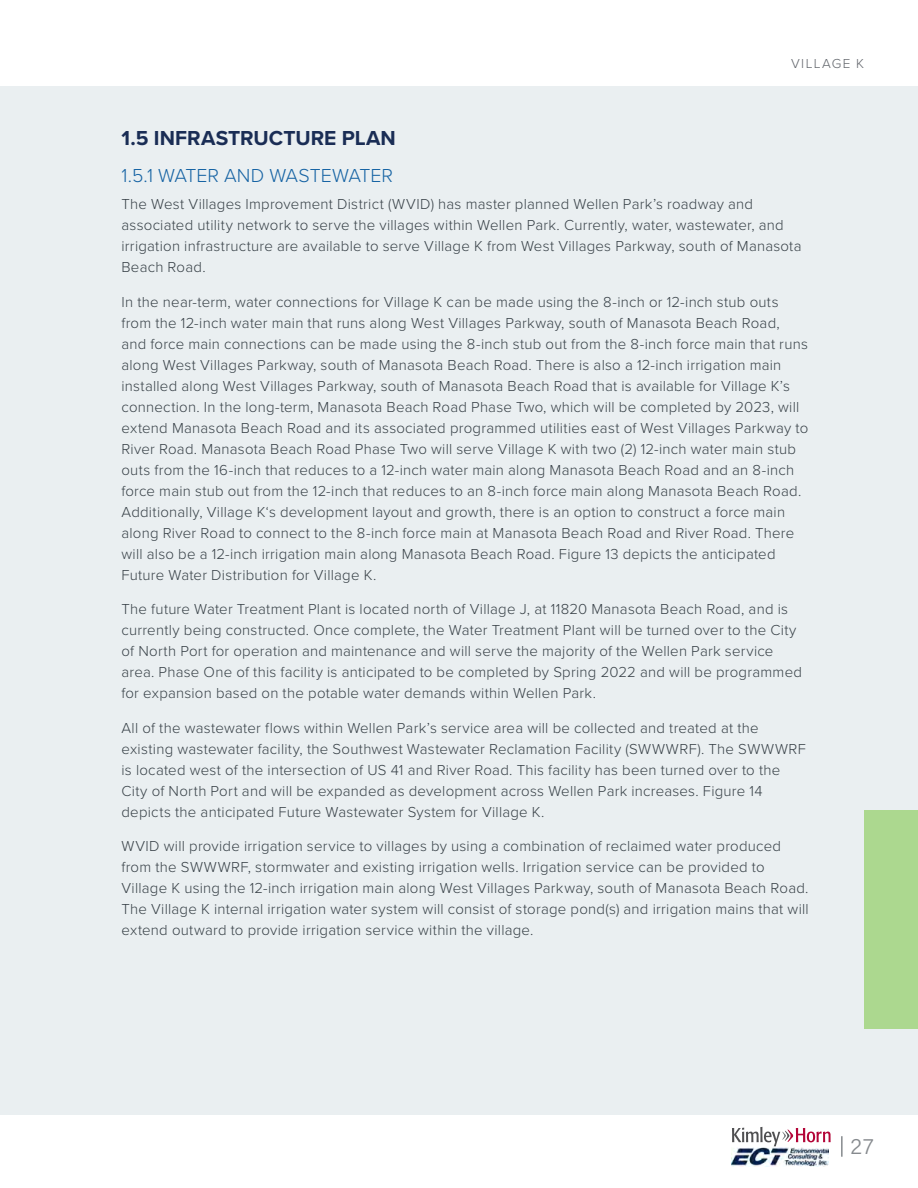
<style>
.page{position:relative;width:918px;height:1188px;background:#fff}
.page>*{position:absolute;margin:0;border:0;box-sizing:border-box;transform-origin:0 0}
.t1{font:22.5px "Acumin Variable Concept";color:#868a8e}
.Heading_1{font:700 21px "Proxima Nova";letter-spacing:.005em;color:#1a2d55}
.Heading_2{font:300 19.5px "Proxima Nova";color:#1764a4}
.Body-10{font:300 15px/21px "Proxima Nova";letter-spacing:.015em;color:#384147}
.t2{font:300 13.5px "Proxima Nova";letter-spacing:.105em;color:#5f6369}
</style>
<div class="page">
<svg style="left:732px;top:1127px;width:99px;height:19px"></svg>
<img style="left:732px;top:1147px;width:96px;height:20px">
<hr style="left:841px;top:1136px;width:2px;height:21px;background:#868a8e">
<div style="left:0;top:86px;width:918px;height:1029px;background:#eaeff1"></div>
<div style="left:864px;top:810px;width:54px;height:219px;background:#acd88f"></div>
<p class="t2" style="left:791px;top:53px;width:74px">VILLAGE K</p>
<p class="Heading_1" style="left:122px;top:122px;width:276px">1.5 INFRASTRUCTURE PLAN</p>
<p class="Heading_2" style="left:122px;top:161px;width:273px">1.5.1 WATER AND WASTEWATER</p>
<p class="Body-10" style="left:122px;top:193px;width:682px">The West Villages Improvement District (WVID) has master planned Wellen Park’s roadway and associated utility network to serve the villages within Wellen Park. Currently, water, wastewater, and irrigation infrastructure are available to serve Village K from West Villages Parkway, south of Manasota Beach Road.</p>
<p class="Body-10" style="left:122px;top:291px;width:688px">In the near-term, water connections for Village K can be made using the 8-inch or 12-inch stub outs from the 12-inch water main that runs along West Villages Parkway, south of Manasota Beach Road, and force main connections can be made using the 8-inch stub out from the 8-inch force main that runs along West Villages Parkway, south of Manasota Beach Road. There is also a 12-inch irrigation main installed along West Villages Parkway, south of Manasota Beach Road that is available for Village K’s connection. In the long-term, Manasota Beach Road Phase Two, which will be completed by 2023, will extend Manasota Beach Road and its associated programmed utilities east of West Villages Parkway to River Road. Manasota Beach Road Phase Two will serve Village K with two (2) 12-inch water main stub outs from the 16-inch that reduces to a 12-inch water main along Manasota Beach Road and an 8-inch force main stub out from the 12-inch that reduces to an 8-inch force main along Manasota Beach Road.<br>Additionally, Village K‘s development layout and growth, there is an option to construct a force main along River Road to connect to the 8-inch force main at Manasota Beach Road and River Road. There will also be a 12-inch irrigation main along Manasota Beach Road. Figure 13 depicts the anticipated Future Water Distribution for Village K.</p>
<p class="Body-10" style="left:122px;top:598px;width:682px">The future Water Treatment Plant is located north of Village J, at 11820 Manasota Beach Road, and is currently being constructed. Once complete, the Water Treatment Plant will be turned over to the City of North Port for operation and maintenance and will serve the majority of the Wellen Park service area. Phase One of this facility is anticipated to be completed by Spring 2022 and will be programmed for expansion based on the potable water demands within Wellen Park.</p>
<p class="Body-10" style="left:122px;top:717px;width:686px">All of the wastewater flows within Wellen Park’s service area will be collected and treated at the existing wastewater facility, the Southwest Wastewater Reclamation Facility (SWWWRF). The SWWWRF is located west of the intersection of US 41 and River Road. This facility has been turned over to the City of North Port and will be expanded as development across Wellen Park increases. Figure 14 depicts the anticipated Future Wastewater System for Village K.</p>
<p class="Body-10" style="left:122px;top:835px;width:689px">WVID will provide irrigation service to villages by using a combination of reclaimed water produced from the SWWWRF, stormwater and existing irrigation wells. Irrigation service can be provided to Village K using the 12-inch irrigation main along West Villages Parkway, south of Manasota Beach Road.<br>The Village K internal irrigation water system will consist of storage pond(s) and irrigation mains that will extend outward to provide irrigation service within the village.</p>
<h1 class="t1" style="left:850px;top:1131px;width:25px">27</h1>
</div>
